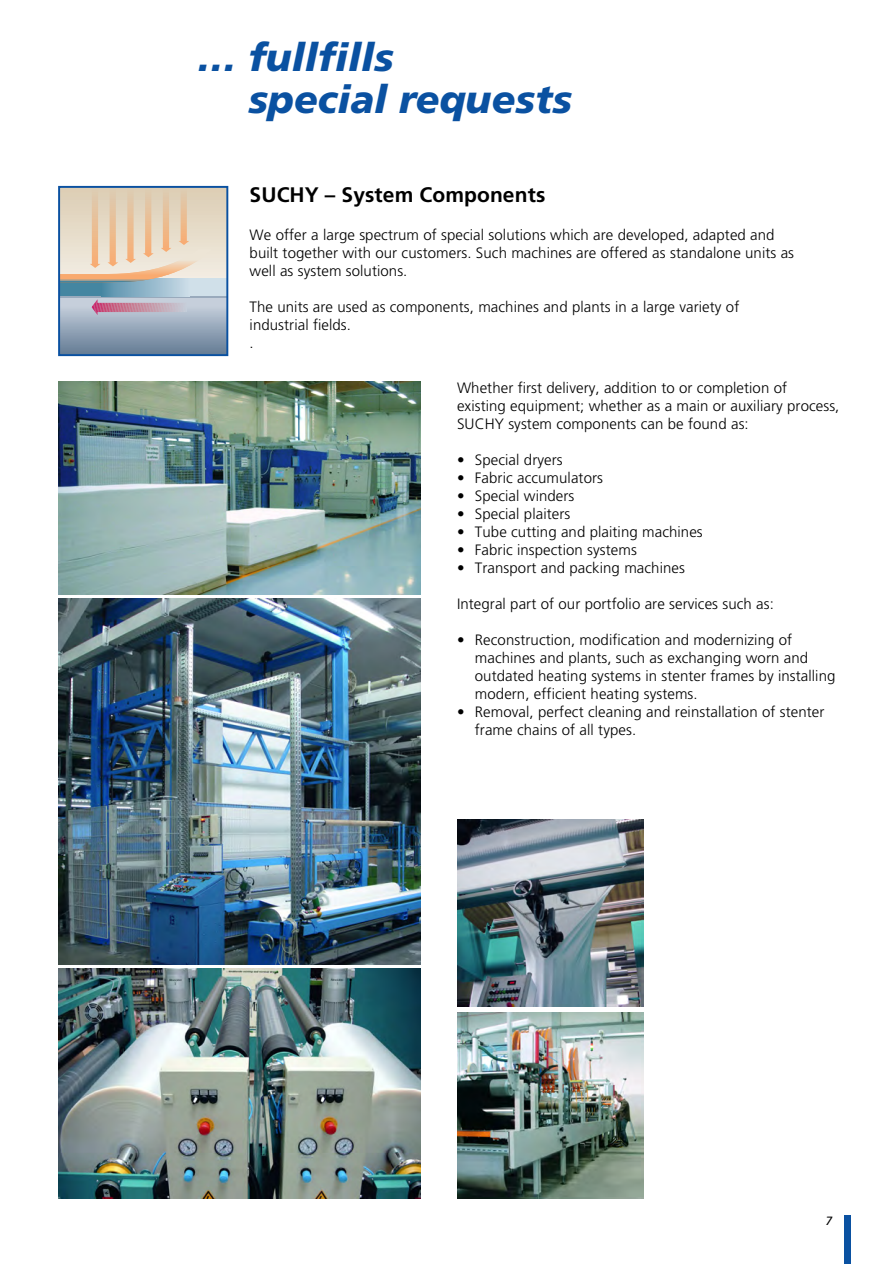
<style>
.page{position:relative;width:893px;height:1264px;background:#fff}
.page>*{position:absolute;margin:0;border:0;box-sizing:border-box;transform-origin:0 0}
.t1{font:italic 900 39px/42px "Frutiger";color:#0a51a1}
.t2{font:700 21px "Frutiger";letter-spacing:.005em;color:#000}
.t3{font:300 15px/18px "Frutiger";letter-spacing:.005em;color:#000}
.t4{font:italic 12px "Frutiger";color:#000}
</style>
<div class="page">
<img style="left:58px;top:185px;width:793px;height:1078px">
<h1 class="t1" style="left:248px;top:39px;width:325px;text-indent:-51px">… fullfills<br>special requests</h1>
<h2 class="t2" style="left:249px;top:186px;width:297px">SUCHY – System Components</h2>
<p class="t3" style="left:249px;top:227px;width:546px">We offer a large spectrum of special solutions which are developed, adapted and built together with our customers. Such machines are offered as standalone units as well as system solutions.</p>
<p class="t3" style="left:249px;top:299px;width:491px">The units are used as components, machines and plants in a large variety of industrial fields.<br>.</p>
<p class="t3" style="left:457px;top:380px;width:384px">Whether first delivery, addition to or completion of existing equipment; whether as a main or auxiliary process,<br>SUCHY system components can be found as:</p>
<p class="t3" style="left:457px;top:452px;width:107px">• Special dryers</p>
<p class="t3" style="left:457px;top:470px;width:147px">• Fabric accumulators</p>
<p class="t3" style="left:457px;top:488px;width:119px">• Special winders</p>
<p class="t3" style="left:457px;top:506px;width:115px">• Special plaiters</p>
<p class="t3" style="left:457px;top:524px;width:247px">• Tube cutting and plaiting machines</p>
<p class="t3" style="left:457px;top:542px;width:181px">• Fabric inspection systems</p>
<p class="t3" style="left:457px;top:560px;width:229px">• Transport and packing machines</p>
<p class="t3" style="left:457px;top:596px;width:318px">Integral part of our portfolio are services such as:</p>
<p class="t3" style="left:475px;top:632px;width:362px;text-indent:-18px">• Reconstruction, modification and modernizing of machines and plants, such as exchanging worn and outdated heating systems in stenter frames by installing modern, efficient heating systems.</p>
<p class="t3" style="left:475px;top:704px;width:351px;text-indent:-18px">• Removal, perfect cleaning and reinstallation of stenter frame chains of all types.</p>
<p class="t4" style="left:825px;top:1215px;width:8px">7</p>
</div>
